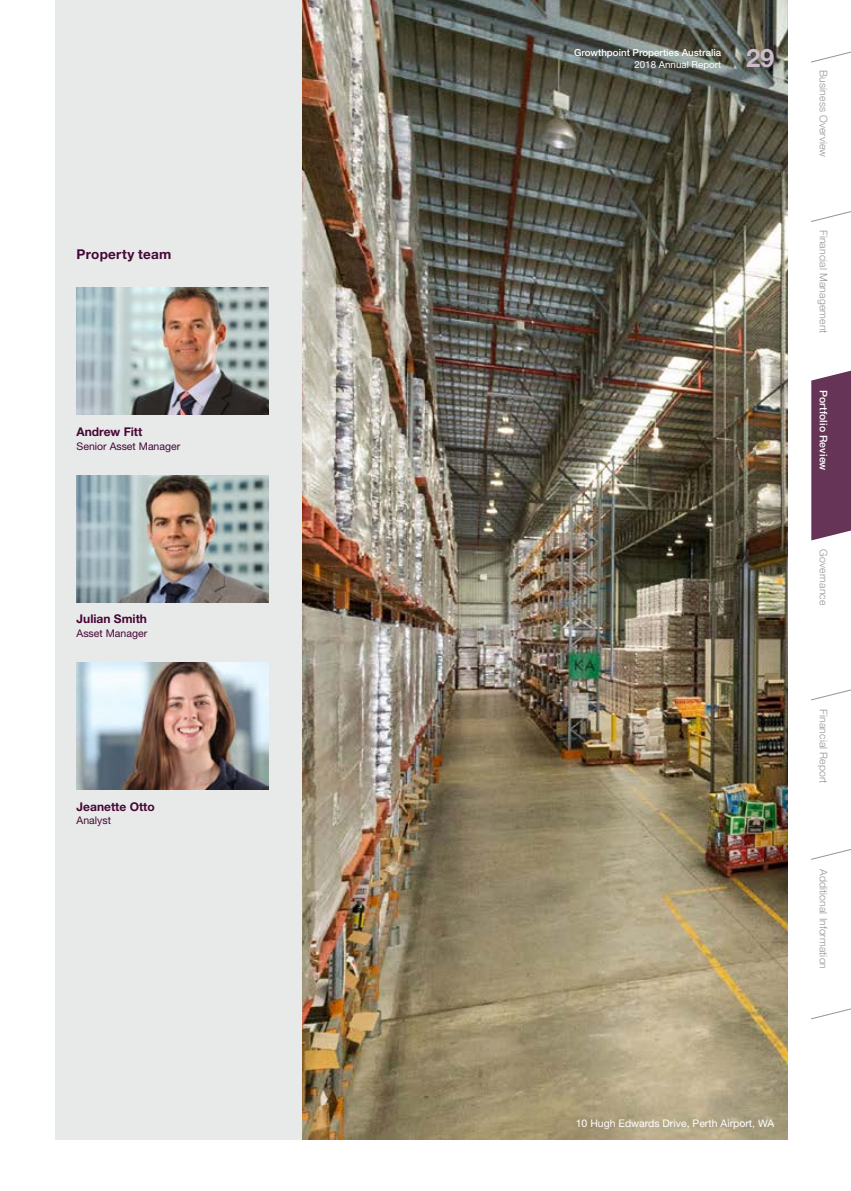
<style>
.page{position:relative;width:851px;height:1191px;background:#fff}
.page>*{position:absolute;margin:0;border:0;box-sizing:border-box;transform-origin:0 0}
.t1{font:700 25.5px "Helvetica Neue LT Pro";color:#cdbbca}
.t2{font:700 13.5px "Helvetica Neue LT Pro";letter-spacing:.02em;color:#470635}
.t3{font:700 12px "Helvetica Neue LT Pro";color:#470635}
.t4{font:300 10.5px "Helvetica Neue LT Pro";letter-spacing:.01em;color:#939598}
.t5{font:10.5px "Helvetica Neue LT Pro";color:#470635}
.t6{font:10.5px "Helvetica Neue LT Pro";color:#fff}
.t7{font:500 10.5px "Helvetica Neue LT Pro";letter-spacing:.01em;color:#fff}
.t8{font:500 9.75px "Helvetica Neue LT Pro";color:#fff}
.t9{font:9.75px "Helvetica Neue LT Pro";color:#fff}
</style>
<div class="page">
<div style="left:55px;top:0;width:247px;height:1140px;background:#e7eae9"></div>
<img style="left:302px;top:0;width:485px;height:1140px">
<img style="left:77px;top:287px;width:191px;height:128px">
<img style="left:77px;top:475px;width:191px;height:127px">
<img style="left:77px;top:662px;width:191px;height:128px">
<svg style="left:811px;top:371px;width:39px;height:169px;background:#6e4060"></svg>
<svg style="left:811px;top:52px;width:39px;height:11px"></svg>
<svg style="left:811px;top:211px;width:39px;height:11px"></svg>
<svg style="left:811px;top:689px;width:39px;height:12px"></svg>
<svg style="left:811px;top:849px;width:39px;height:11px"></svg>
<svg style="left:811px;top:1008px;width:39px;height:11px"></svg>
<p class="t2" style="left:77px;top:246px;width:96px">Property team</p>
<p class="t3" style="left:77px;top:424px;width:67px">Andrew Fitt</p>
<p class="t5" style="left:77px;top:439px;width:105px">Senior Asset Manager</p>
<p class="t3" style="left:77px;top:611px;width:72px">Julian Smith</p>
<p class="t5" style="left:77px;top:626px;width:72px">Asset Manager</p>
<p class="t3" style="left:77px;top:798px;width:80px">Jeanette Otto</p>
<p class="t5" style="left:77px;top:814px;width:36px">Analyst</p>
<p class="t8" style="left:574px;top:47px;width:149px">Growthpoint Properties Australia</p>
<p class="t9" style="left:634px;top:58px;width:88px">2018 Annual Report</p>
<h1 class="t1" style="left:746px;top:42px;width:30px">29</h1>
<p class="t4" style="left:830px;top:70px;width:88px;rotate:90deg">Business Overview</p>
<p class="t4" style="left:830px;top:230px;width:105px;rotate:90deg">Financial Management</p>
<p class="t7" style="left:829px;top:390px;width:82px;rotate:90deg">Portfolio Review</p>
<p class="t4" style="left:830px;top:549px;width:57px;rotate:90deg">Governance</p>
<p class="t4" style="left:830px;top:709px;width:76px;rotate:90deg">Financial Report</p>
<p class="t4" style="left:830px;top:869px;width:102px;rotate:90deg">Additional Information</p>
<p class="t6" style="left:575px;top:1117px;width:200px">10 Hugh Edwards Drive, Perth Airport, WA</p>
</div>
